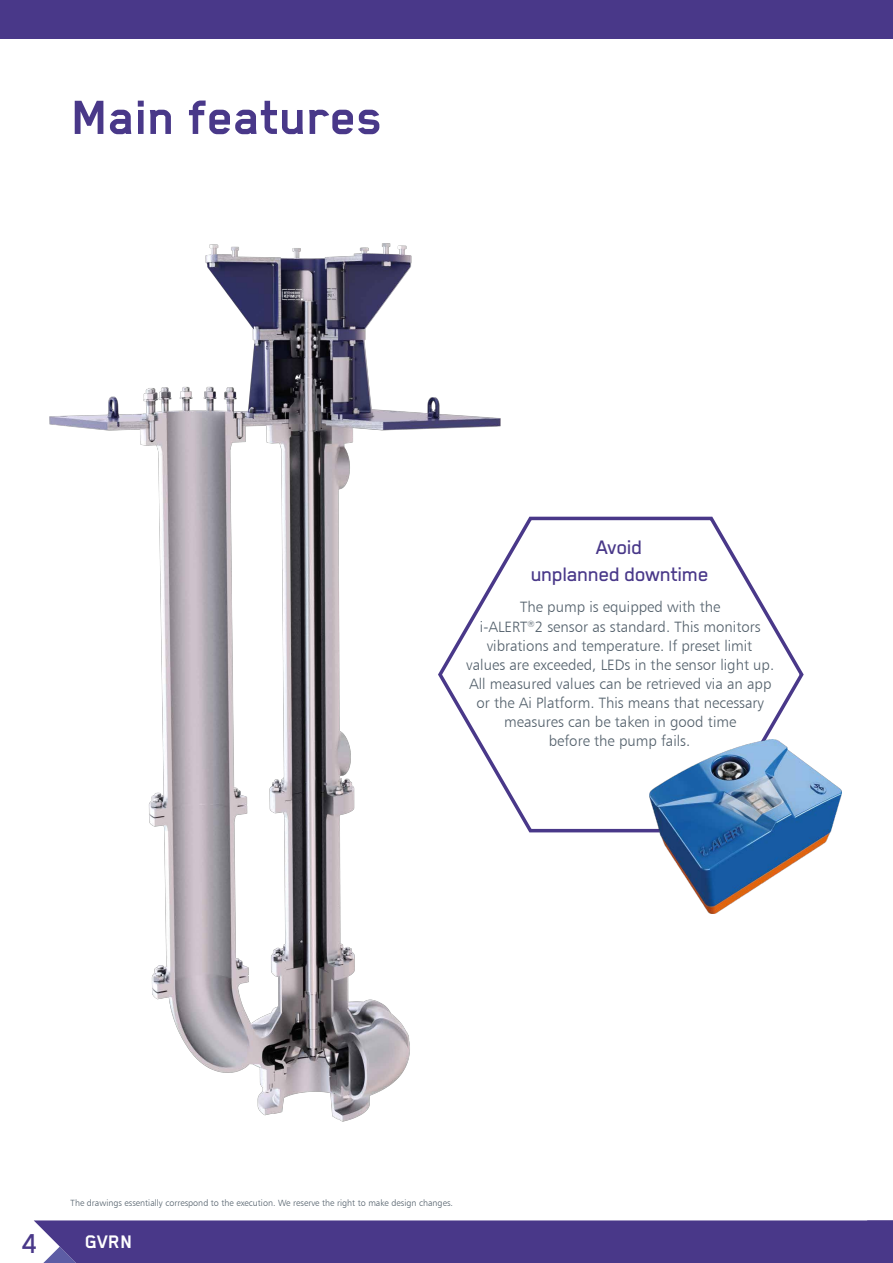
<style>
.page{position:relative;width:893px;height:1263px;background:#fff}
.page>*{position:absolute;margin:0;border:0;box-sizing:border-box;transform-origin:0 0}
.t1{font:700 55.5px "Blender Pro";color:#493889}
.t2{font:500 31.5px "Blender Pro";color:#493889}
.t3{font:500 22.5px/27px "Blender Pro";letter-spacing:-.02em;color:#493889;text-align:center}
.t4{font:700 21px "Blender Pro";color:#fff}
.t5{font:15px/19.2px "Humanist 777 BT Light B";color:#54616c;text-align:center}
.t6{font:9px "Humanist 777 BT Light B";color:#54616c}
</style>
<div class="page">
<div style="left:0;top:0;width:893px;height:38px;background:#493889"></div>
<div style="left:34px;top:1220px;width:859px;height:43px;background:#493889"></div>
<img style="left:50px;top:243px;width:451px;height:878px">
<svg style="left:436px;top:514px;width:368px;height:320px"></svg>
<img style="left:650px;top:740px;width:191px;height:173px">
<h1 class="t1" style="left:72px;top:87px;width:312px">Main features</h1>
<h3 class="t3" style="left:531px;top:533px;width:179px">Avoid<br>unplanned downtime</h3>
<p class="t5" style="left:466px;top:597px;width:309px">The pump is equipped with the<br>i-ALERT<sup>®</sup>2 sensor as standard. This monitors vibrations and temperature. If preset limit values are exceeded, LEDs in the sensor light up.<br>All measured values can be retrieved via an app or the Ai Platform. This means that necessary measures can be taken in good time<br>before the pump fails.</p>
<p class="t6" style="left:71px;top:1197px;width:384px">The drawings essentially correspond to the execution. We reserve the right to make design changes.</p>
<h2 class="t2" style="left:22px;top:1226px;width:18px">4</h2>
<h3 class="t4" style="left:85px;top:1230px;width:49px">GVRN</h3>
</div>
